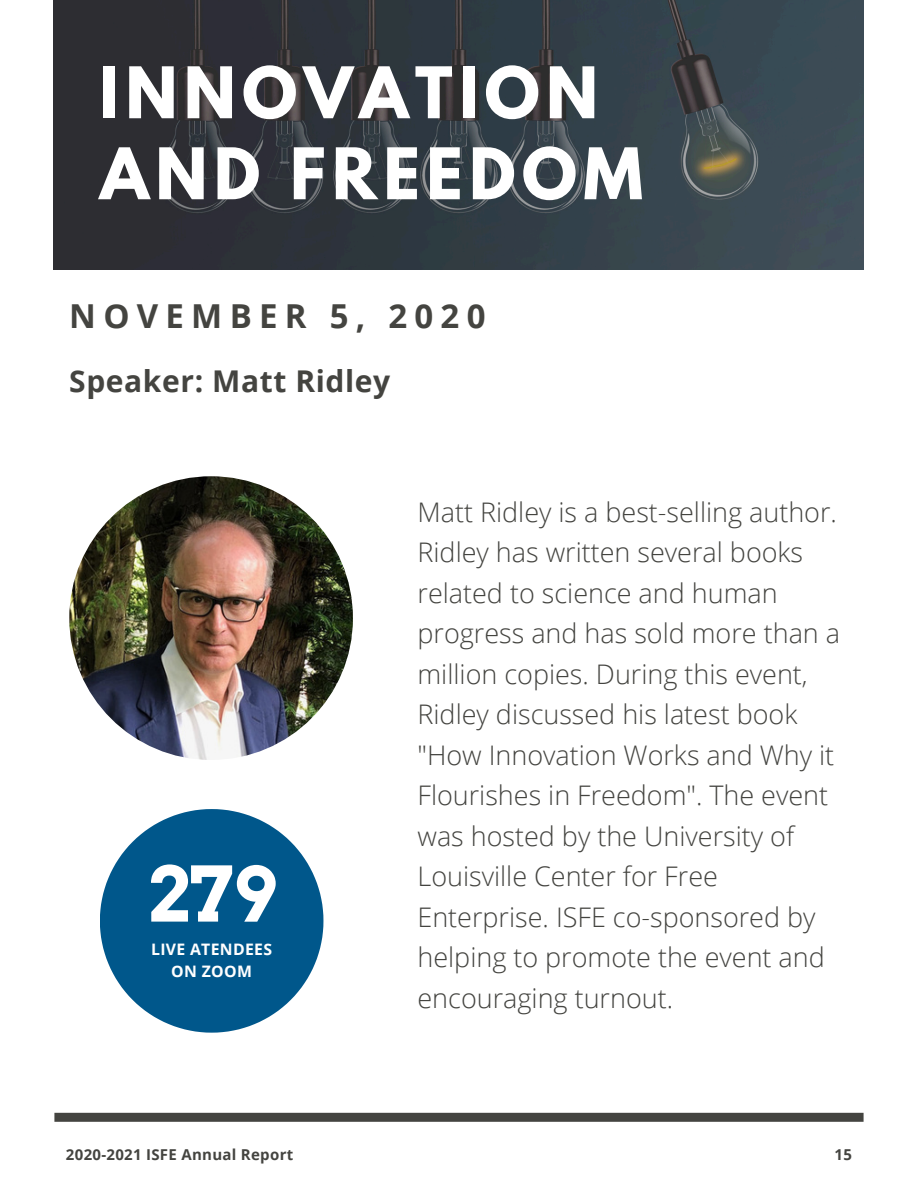
<style>
.page{position:relative;width:918px;height:1188px;background:#fff}
.page>*{position:absolute;margin:0;border:0;box-sizing:border-box;transform-origin:0 0}
.t1{font:700 76.05px "Arvo";color:#fff}
.t2{font:700 63px/81px "League Spartan";letter-spacing:.1em;color:#fff}
.t3{font:700 33px "Open Sans";letter-spacing:.22em;color:#444440}
.t4{font:700 30px "Open Sans";letter-spacing:.02em;color:#444440}
.t5{font:300 27px/40.5px "Open Sans";color:#444440}
.t6{font:700 15.75px/21.6px "Open Sans";letter-spacing:.02em;color:#fff;text-align:center}
.t7{font:700 15px "Open Sans";letter-spacing:.02em;color:#444440}
</style>
<div class="page">
<img style="left:54px;top:0;width:810px;height:270px">
<img style="left:69px;top:476px;width:284px;height:284px;border-radius:50%">
<svg style="left:100px;top:809px;width:223px;height:224px;fill:#00578b"></svg>
<div style="left:54px;top:1113px;width:810px;height:9px;background:#444440"></div>
<h3 class="t2" style="left:100px;top:60px;width:545px">INNOVATION<br>AND FREEDOM</h3>
<h4 class="t3" style="left:69px;top:293px;width:418px">NOVEMBER 5, 2020</h4>
<h1 class="t4" style="left:69px;top:359px;width:323px">Speaker: Matt Ridley</h1>
<p class="t1" style="left:147px;top:849px;width:131px">279</p>
<h6 class="t6" style="left:151px;top:938px;width:123px">LIVE ATENDEES<br>ON ZOOM</h6>
<h5 class="t5" style="left:418px;top:491px;width:424px">Matt Ridley is a best-selling author.<br>Ridley has written several books related to science and human progress and has sold more than a million copies. During this event,<br>Ridley discussed his latest book "How Innovation Works and Why it<br>Flourishes in Freedom". The event was hosted by the University of<br>Louisville Center for Free<br>Enterprise. ISFE co-sponsored by helping to promote the event and encouraging turnout.</h5>
<p class="t7" style="left:66px;top:1144px;width:229px">2020-2021 ISFE Annual Report</p>
<p class="t7" style="left:835px;top:1144px;width:19px">15</p>
</div>
